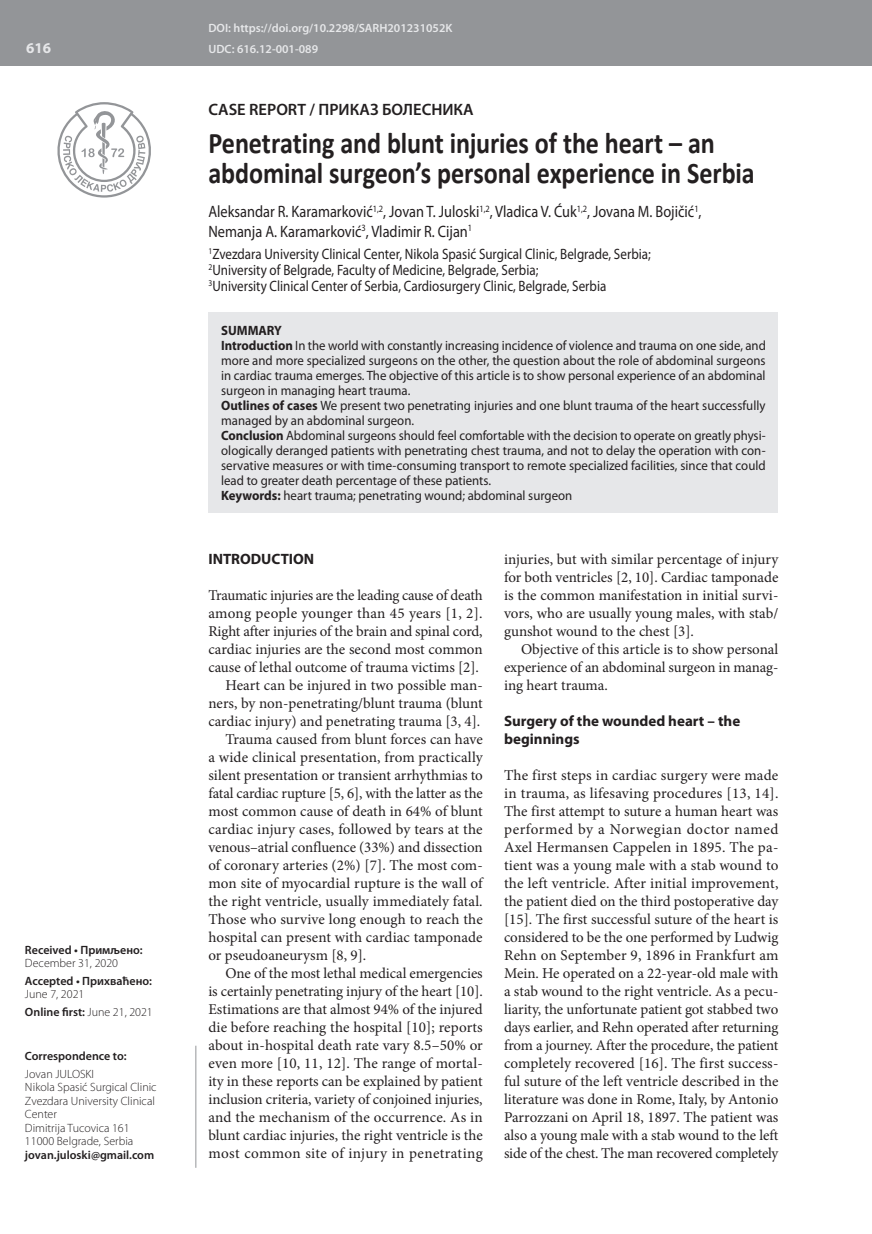
<style>
.page{position:relative;width:872px;height:1234px;background:#fff}
.page>*{position:absolute;margin:0;border:0;box-sizing:border-box;transform-origin:0 0}
.t1{font:700 30px/30px "Calibri";letter-spacing:-.005em;color:#231f20;scale:.87 1}
.t2{font:16.5px/19.5px "Myriad Pro";color:#231f20;scale:.87 1}
.t3{font:600 16.5px "Myriad Pro";color:#231f20}
.t4{font:15px/18px "Minion Pro";color:#231f20;text-align:justify}
.t5{font:15px/15.8px "Myriad Pro";color:#231f20;scale:.87 1}
.t6{font:700 15px/18px "Myriad Pro";color:#231f20}
.t7{font:15px "Minion Pro";letter-spacing:.025em;color:#231f20}
.t8{font:700 15px "Myriad Pro";color:#e6e7e9}
.t9{font:13.5px/15px "Myriad Pro";color:#231f20;scale:.95 1}
.t10{font:300 12px/13.5px "Myriad Pro";color:#231f20}
.t11{font:600 12px "Myriad Pro";color:#231f20}
.t12{font:600 12px/21.3px "Myriad Pro";color:#e6e7e9}
.s1{font-weight:600}
.s2{font-weight:700}
</style>
<div class="page">
<div style="left:0;top:0;width:872px;height:66px;background:#939598"></div>
<svg style="left:57px;top:102px;width:94px;height:95px"></svg>
<hr style="left:196px;top:1045px;width:1px;height:122px;background:#939598">
<div style="left:208px;top:312px;width:570px;height:200px;background:#e6e7e9"></div>
<p class="t8" style="left:26px;top:38px;width:26px">616</p>
<p class="t11" style="left:25px;top:941px;width:119px">Received • Примљено:</p>
<p class="t10" style="left:25px;top:956px;width:95px">December 31, 2020</p>
<p class="t11" style="left:25px;top:972px;width:129px">Accepted • Прихваћено:</p>
<p class="t10" style="left:25px;top:985px;width:129px;line-height:17.7px">June 7, 2021<br><span class="s1">Online first:</span> June 21, 2021</p>
<p class="t11" style="left:25px;top:1047px;width:103px">Correspondence to:</p>
<p class="t10" style="left:25px;top:1066px;width:133px">Jovan JULOSKI<br>Nikola Spasić Surgical Clinic<br>Zvezdara University Clinical<br>Center<br>Dimitrija Tucovica 161<br>11000 Belgrade, Serbia</p>
<p class="t11" style="left:25px;top:1146px;width:131px">jovan.juloski@gmail.com</p>
<p class="t12" style="left:208px;top:17px;width:245px">DOI: https://doi.org/10.2298/SARH201231052K<br>UDC: 616.12-001-089</p>
<p class="t3" style="left:208px;top:98px;width:267px">CASE REPORT / ПРИКАЗ БОЛЕСНИКА</p>
<h1 class="t1" style="left:208px;top:128px;width:629px">Penetrating and blunt injuries of the heart – an abdominal surgeon’s personal experience in Serbia</h1>
<p class="t2" style="left:208px;top:202px;width:568px">Aleksandar R. Karamarković<sup>1,2</sup>, Jovan T. Juloski<sup>1,2</sup>, Vladica V. Ćuk<sup>1,2</sup>, Jovana M. Bojičić<sup>1</sup>,<br>Nemanja A. Karamarković<sup>3</sup>, Vladimir R. Cijan<sup>1</sup></p>
<p class="t5" style="left:208px;top:246px;width:510px"><sup>1</sup>Zvezdara University Clinical Center, Nikola Spasić Surgical Clinic, Belgrade, Serbia;<br><sup>2</sup>University of Belgrade, Faculty of Medicine, Belgrade, Serbia;<br><sup>3</sup>University Clinical Center of Serbia, Cardiosurgery Clinic, Belgrade, Serbia</p>
<p class="t9" style="left:221px;top:322px;width:575px"><span class="s2">SUMMARY<br>Introduction</span> In the world with constantly increasing incidence of violence and trauma on one side, and more and more specialized surgeons on the other, the question about the role of abdominal surgeons in cardiac trauma emerges. The objective of this article is to show personal experience of an abdominal surgeon in managing heart trauma.<br><span class="s2">Outlines of cases</span> We present two penetrating injuries and one blunt trauma of the heart successfully managed by an abdominal surgeon.<br><span class="s2">Conclusion</span> Abdominal surgeons should feel comfortable with the decision to operate on greatly physi&shy;ologically deranged patients with penetrating chest trauma, and not to delay the operation with con&shy;servative measures or with time-consuming transport to remote specialized facilities, since that could lead to greater death percentage of these patients.<br><span class="s2">Keywords:</span> heart trauma; penetrating wound; abdominal surgeon</p>
<p class="t6" style="left:208px;top:549px;width:107px">INTRODUCTION</p>
<p class="t4" style="left:208px;top:586px;width:276px">Traumatic injuries are the leading cause of death</p>
<p class="t4" style="left:208px;top:604px;width:276px">among people younger than 45 years [1, 2].</p>
<p class="t4" style="left:208px;top:622px;width:276px">Right after injuries of the brain and spinal cord,</p>
<p class="t4" style="left:208px;top:640px;width:276px">cardiac injuries are the second most common</p>
<p class="t4" style="left:208px;top:658px;width:272px">cause of lethal outcome of trauma victims [2].</p>
<p class="t4" style="left:225px;top:676px;width:259px">Heart can be injured in two possible man-</p>
<p class="t4" style="left:208px;top:694px;width:276px">ners, by non-penetrating/blunt trauma (blunt</p>
<p class="t4" style="left:208px;top:712px;width:273px">cardiac injury) and penetrating trauma [3, 4].</p>
<p class="t4" style="left:225px;top:730px;width:259px">Trauma caused from blunt forces can have</p>
<p class="t4" style="left:208px;top:748px;width:276px">a wide clinical presentation, from practically</p>
<p class="t4" style="left:208px;top:766px;width:276px">silent presentation or transient arrhythmias to</p>
<p class="t4" style="left:208px;top:784px;width:276px">fatal cardiac rupture [5, 6], with the latter as the</p>
<p class="t4" style="left:208px;top:802px;width:276px">most common cause of death in 64% of blunt</p>
<p class="t4" style="left:208px;top:820px;width:276px">cardiac injury cases, followed by tears at the</p>
<p class="t4" style="left:208px;top:838px;width:276px">venous–atrial confluence (33%) and dissection</p>
<p class="t4" style="left:208px;top:856px;width:276px">of coronary arteries (2%) [7]. The most com-</p>
<p class="t4" style="left:208px;top:874px;width:276px">mon site of myocardial rupture is the wall of</p>
<p class="t4" style="left:208px;top:892px;width:276px">the right ventricle, usually immediately fatal.</p>
<p class="t4" style="left:208px;top:910px;width:276px">Those who survive long enough to reach the</p>
<p class="t4" style="left:208px;top:928px;width:276px">hospital can present with cardiac tamponade</p>
<p class="t4" style="left:208px;top:946px;width:159px">or pseudoaneurysm [8, 9].</p>
<p class="t4" style="left:225px;top:964px;width:259px">One of the most lethal medical emergencies</p>
<p class="t4" style="left:208px;top:982px;width:276px">is certainly penetrating injury of the heart [10].</p>
<p class="t4" style="left:208px;top:1000px;width:276px">Estimations are that almost 94% of the injured</p>
<p class="t4" style="left:208px;top:1018px;width:276px">die before reaching the hospital [10]; reports</p>
<p class="t4" style="left:208px;top:1036px;width:276px">about in-hospital death rate vary 8.5–50% or</p>
<p class="t4" style="left:208px;top:1054px;width:276px">even more [10, 11, 12]. The range of mortal-</p>
<p class="t4" style="left:208px;top:1072px;width:276px">ity in these reports can be explained by patient</p>
<p class="t4" style="left:208px;top:1090px;width:276px">inclusion criteria, variety of conjoined injuries,</p>
<p class="t4" style="left:208px;top:1108px;width:276px">and the mechanism of the occurrence. As in</p>
<p class="t4" style="left:208px;top:1126px;width:276px">blunt cardiac injuries, the right ventricle is the</p>
<p class="t7" style="left:208px;top:1143px;width:276px">most common site of injury in penetrating</p>
<p class="t4" style="left:504px;top:550px;width:276px">injuries, but with similar percentage of injury for both ventricles [2, 10]. Cardiac tamponade is the common manifestation in initial survi&shy;vors, who are usually young males, with stab/ gunshot wound to the chest [3].</p>
<p class="t4" style="left:504px;top:640px;width:276px;text-indent:17px">Objective of this article is to show personal experience of an abdominal surgeon in manag&shy;ing heart trauma.</p>
<p class="t6" style="left:504px;top:711px;width:238px">Surgery of the wounded heart – the beginnings</p>
<p class="t4" style="left:504px;top:766px;width:276px">The first steps in cardiac surgery were made in trauma, as lifesaving procedures [13, 14].<br>The first attempt to suture a human heart was performed by a Norwegian doctor named Axel Hermansen Cappelen in 1895. The pa&shy;tient was a young male with a stab wound to the left ventricle. After initial improvement, the patient died on the third postoperative day [15]. The first successful suture of the heart is considered to be the one performed by Ludwig Rehn on September 9, 1896 in Frankfurt am Mein. He operated on a 22-year-old male with a stab wound to the right ventricle. As a pecu&shy;liarity, the unfortunate patient got stabbed two days earlier, and Rehn operated after returning from a journey. After the procedure, the patient completely recovered [16]. The first success&shy;ful suture of the left ventricle described in the literature was done in Rome, Italy, by Antonio Parrozzani on April 18, 1897. The patient was also a young male with a stab wound to the left side of the chest. The man recovered completely</p>
</div>
